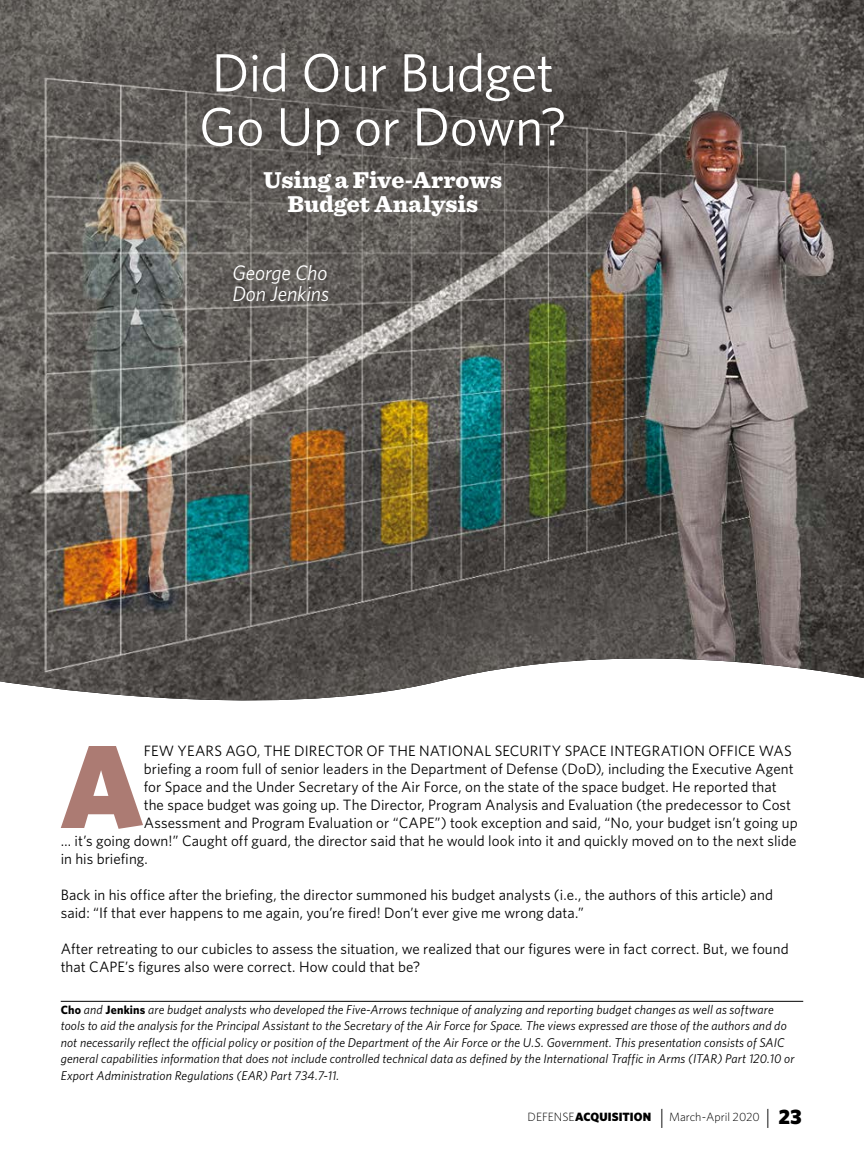
<style>
.page{position:relative;width:864px;height:1161px;background:#fff}
.page>*{position:absolute;margin:0;border:0;box-sizing:border-box;transform-origin:0 0}
.t1{font:900 118.35px "Whitney";color:#ac7b73}
.headline{font:54px/54px "Whitney";letter-spacing:-.015em;color:#fff}
.subhead_main{font:900 24px/24px "Sentinel";color:#fff;text-align:center}
.byline{font:italic 21px/21px "Whitney";letter-spacing:-.005em;color:#fff}
.body_text_start{font:15px "Whitney";letter-spacing:.005em;color:#000}
.body_text{font:15px "Whitney";letter-spacing:.005em;color:#000}
.bio{font:italic 12.75px "Whitney";letter-spacing:.01em;color:#000}
.t2{font:300 12px "Whitney";color:#000}
.s1{font-weight:700;font-style:normal;font-size:12px}
.s2{font-weight:900}
.s3{font-size:21px}
.s4{font-weight:900;font-size:21px}
</style>
<div class="page">
<hr style="left:61px;top:1001px;width:742px;height:1px;background:#000">
<img style="left:0;top:0;width:864px;height:701px">
<h1 class="headline" style="left:199px;top:45px;width:369px">Did Our Budget<br>Go Up or Down?</h1>
<h2 class="subhead_main" style="left:264px;top:167px;width:240px">Using a Five-Arrows<br>Budget Analysis</h2>
<p class="byline" style="left:232px;top:262px;width:98px">George Cho<br>Don Jenkins</p>
<p class="t1" style="left:60px;top:714px;width:85px">A</p>
<p class="body_text_start" style="left:144px;top:742px;width:650px">FEW YEARS AGO, THE DIRECTOR OF THE NATIONAL SECURITY SPACE INTEGRATION OFFICE WAS</p>
<p class="body_text_start" style="left:144px;top:760px;width:651px">briefing a room full of senior leaders in the Department of Defense (DoD), including the Executive Agent</p>
<p class="body_text_start" style="left:144px;top:778px;width:635px">for Space and the Under Secretary of the Air Force, on the state of the space budget. He reported that</p>
<p class="body_text_start" style="left:144px;top:796px;width:649px">the space budget was going up. The Director, Program Analysis and Evaluation (the predecessor to Cost</p>
<p class="body_text_start" style="left:144px;top:814px;width:655px">Assessment and Program Evaluation or “CAPE”) took exception and said, “No, your budget isn’t going up</p>
<p class="body_text_start" style="left:61px;top:832px;width:737px">… it’s going down!” Caught off guard, the director said that he would look into it and quickly moved on to the next slide</p>
<p class="body_text_start" style="left:61px;top:850px;width:89px">in his briefing.</p>
<p class="body_text" style="left:61px;top:886px;width:714px">Back in his office after the briefing, the director summoned his budget analysts (i.e., the authors of this article) and</p>
<p class="body_text" style="left:61px;top:904px;width:525px">said: “If that ever happens to me again, you’re fired! Don’t ever give me wrong data.”</p>
<p class="body_text" style="left:61px;top:940px;width:730px">After retreating to our cubicles to assess the situation, we realized that our figures were in fact correct. But, we found</p>
<p class="body_text" style="left:61px;top:958px;width:361px">that CAPE’s figures also were correct. How could that be?</p>
<p class="bio" style="left:61px;top:1001px;width:715px"><span class="s1">Cho</span> and <span class="s1">Jenkins</span> are budget analysts who developed the Five-Arrows technique of analyzing and reporting budget changes as well as software</p>
<p class="bio" style="left:61px;top:1018px;width:727px">tools to aid the analysis for the Principal Assistant to the Secretary of the Air Force for Space. The views expressed are those of the authors and do</p>
<p class="bio" style="left:61px;top:1034px;width:725px">not necessarily reflect the official policy or position of the Department of the Air Force or the U.S. Government. This presentation consists of SAIC</p>
<p class="bio" style="left:61px;top:1051px;width:735px">general capabilities information that does not include controlled technical data as defined by the International Traffic in Arms (ITAR) Part 120.10 or</p>
<p class="bio" style="left:61px;top:1067px;width:280px">Export Administration Regulations (EAR) Part 734.7-11.</p>
<p class="t2" style="left:528px;top:1110px;width:276px">DEFENSE<span class="s2">ACQUISITION</span> <span class="s3">|</span> March-April 2020 <span class="s3">|</span> <span class="s4">23</span></p>
</div>
